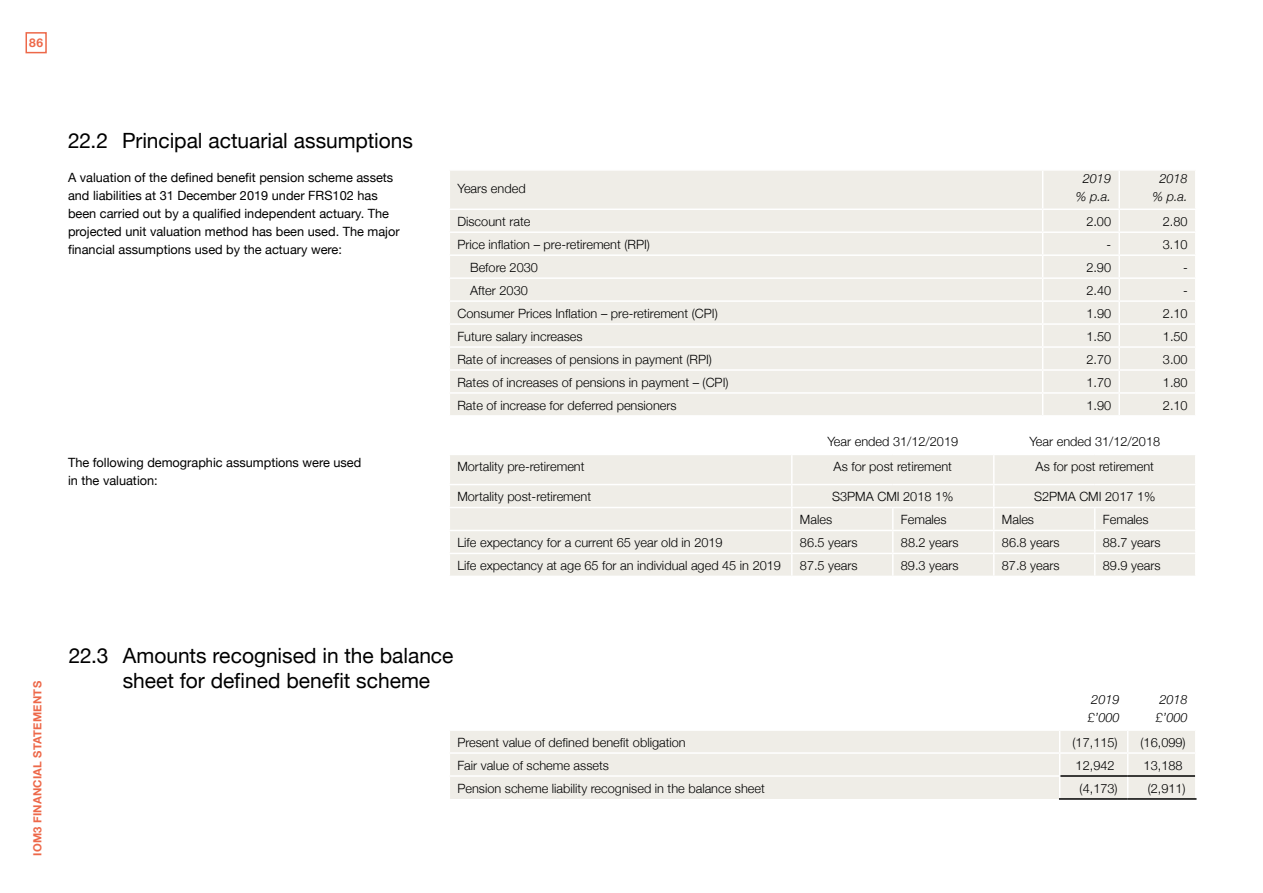
<style>
.page{position:relative;width:1263px;height:893px;background:#fff}
.page>*{position:absolute;margin:0;border:0;box-sizing:border-box;transform-origin:0 0}
.t1{font:21px/25.2px "Helvetica Neue";color:#000}
.t2{font:300 12.75px "Helvetica Neue";color:#000}
.t3{font:12.75px/18px "Helvetica Neue";color:#000}
.t4{font:italic 300 12.75px/18px "Helvetica Neue";color:#000}
.t5{font:700 12px "Helvetica Neue";color:#ed6849}
.t6{font:700 11.25px "Helvetica Neue";letter-spacing:.02em;color:#ed6849}
</style>
<div class="page">
<div style="left:26px;top:32px;width:21px;height:21px;border:2px solid #ed6849"></div>
<div style="left:450px;top:731px;width:745px;height:68px;background:#efede7"></div>
<hr style="left:449px;top:752px;width:611px;height:2px;background:#fff">
<hr style="left:1060px;top:752px;width:68px;height:2px;background:#fff">
<hr style="left:1128px;top:752px;width:68px;height:2px;background:#fff">
<hr style="left:449px;top:775px;width:611px;height:2px;background:#fff">
<svg style="left:1059px;top:731px;width:1px;height:67px"></svg>
<svg style="left:1127px;top:731px;width:1px;height:67px"></svg>
<hr style="left:1060px;top:775px;width:68px;height:2px;background:#000">
<hr style="left:1128px;top:775px;width:67px;height:2px;background:#000">
<hr style="left:1059px;top:798px;width:69px;height:2px;background:#000">
<hr style="left:1128px;top:798px;width:68px;height:2px;background:#000">
<div style="left:450px;top:455px;width:745px;height:121px;background:#efede7"></div>
<hr style="left:449px;top:484px;width:343px;height:1px;background:#fff">
<hr style="left:792px;top:484px;width:101px;height:1px;background:#fff">
<hr style="left:893px;top:484px;width:101px;height:1px;background:#fff">
<hr style="left:994px;top:484px;width:101px;height:1px;background:#fff">
<hr style="left:1095px;top:484px;width:101px;height:1px;background:#fff">
<hr style="left:449px;top:507px;width:343px;height:1px;background:#fff">
<hr style="left:792px;top:507px;width:101px;height:1px;background:#fff">
<hr style="left:893px;top:507px;width:101px;height:1px;background:#fff">
<hr style="left:994px;top:507px;width:101px;height:1px;background:#fff">
<hr style="left:1095px;top:507px;width:101px;height:1px;background:#fff">
<hr style="left:449px;top:530px;width:343px;height:1px;background:#fff">
<hr style="left:792px;top:530px;width:101px;height:1px;background:#fff">
<hr style="left:893px;top:530px;width:101px;height:1px;background:#fff">
<hr style="left:994px;top:530px;width:101px;height:1px;background:#fff">
<hr style="left:1095px;top:530px;width:101px;height:1px;background:#fff">
<hr style="left:449px;top:553px;width:343px;height:1px;background:#fff">
<hr style="left:792px;top:553px;width:101px;height:1px;background:#fff">
<svg style="left:791px;top:455px;width:1px;height:121px"></svg>
<hr style="left:893px;top:553px;width:101px;height:1px;background:#fff">
<svg style="left:892px;top:508px;width:1px;height:68px"></svg>
<hr style="left:994px;top:553px;width:101px;height:1px;background:#fff">
<svg style="left:993px;top:455px;width:1px;height:121px"></svg>
<hr style="left:1095px;top:553px;width:101px;height:1px;background:#fff">
<svg style="left:1094px;top:508px;width:1px;height:68px"></svg>
<div style="left:450px;top:171px;width:745px;height:244px;background:#efede7"></div>
<hr style="left:1042px;top:171px;width:1px;height:38px;background:#fff">
<hr style="left:1118px;top:171px;width:2px;height:38px;background:#fff">
<hr style="left:449px;top:209px;width:594px;height:1px;background:#fff">
<hr style="left:1043px;top:209px;width:76px;height:1px;background:#fff">
<hr style="left:1119px;top:209px;width:77px;height:1px;background:#fff">
<hr style="left:1118px;top:210px;width:2px;height:21px;background:#fff">
<hr style="left:449px;top:231px;width:594px;height:2px;background:#fff">
<hr style="left:1043px;top:231px;width:76px;height:2px;background:#fff">
<hr style="left:1119px;top:231px;width:77px;height:2px;background:#fff">
<hr style="left:1118px;top:233px;width:2px;height:21px;background:#fff">
<hr style="left:449px;top:254px;width:594px;height:2px;background:#fff">
<hr style="left:1043px;top:254px;width:76px;height:2px;background:#fff">
<hr style="left:1119px;top:254px;width:77px;height:2px;background:#fff">
<hr style="left:1118px;top:256px;width:2px;height:21px;background:#fff">
<hr style="left:449px;top:277px;width:594px;height:2px;background:#fff">
<hr style="left:1043px;top:277px;width:76px;height:2px;background:#fff">
<hr style="left:1119px;top:277px;width:77px;height:2px;background:#fff">
<hr style="left:1118px;top:279px;width:2px;height:21px;background:#fff">
<hr style="left:449px;top:300px;width:594px;height:2px;background:#fff">
<hr style="left:1043px;top:300px;width:76px;height:2px;background:#fff">
<hr style="left:1119px;top:300px;width:77px;height:2px;background:#fff">
<hr style="left:1118px;top:302px;width:2px;height:21px;background:#fff">
<hr style="left:449px;top:323px;width:594px;height:2px;background:#fff">
<hr style="left:1043px;top:323px;width:76px;height:2px;background:#fff">
<hr style="left:1119px;top:323px;width:77px;height:2px;background:#fff">
<hr style="left:1118px;top:325px;width:2px;height:21px;background:#fff">
<hr style="left:449px;top:346px;width:594px;height:2px;background:#fff">
<hr style="left:1043px;top:346px;width:76px;height:2px;background:#fff">
<hr style="left:1119px;top:346px;width:77px;height:2px;background:#fff">
<hr style="left:1118px;top:348px;width:2px;height:21px;background:#fff">
<hr style="left:449px;top:369px;width:594px;height:2px;background:#fff">
<hr style="left:1043px;top:369px;width:76px;height:2px;background:#fff">
<hr style="left:1119px;top:369px;width:77px;height:2px;background:#fff">
<hr style="left:1118px;top:371px;width:2px;height:21px;background:#fff">
<hr style="left:449px;top:392px;width:594px;height:2px;background:#fff">
<hr style="left:1043px;top:392px;width:76px;height:2px;background:#fff">
<svg style="left:1042px;top:210px;width:1px;height:205px"></svg>
<hr style="left:1119px;top:392px;width:77px;height:2px;background:#fff">
<hr style="left:1118px;top:394px;width:2px;height:21px;background:#fff">
<p class="t5" style="left:29px;top:33px;width:15px">86</p>
<h1 class="t1" style="left:68px;top:129px;width:346px">22.2 Principal actuarial assumptions</h1>
<p class="t3" style="left:68px;top:169px;width:333px">A valuation of the defined benefit pension scheme assets and liabilities at 31 December 2019 under FRS102 has been carried out by a qualified independent actuary. The projected unit valuation method has been used. The major financial assumptions used by the actuary were:</p>
<p class="t2" style="left:457px;top:178px;width:70px">Years ended</p>
<p class="t4" style="left:1076px;top:168px;width:37px;text-align:center">2019 % p.a.</p>
<p class="t4" style="left:1152px;top:168px;width:37px;text-align:center">2018 % p.a.</p>
<p class="t2" style="left:457px;top:211px;width:74px">Discount rate</p>
<p class="t2" style="left:1086px;top:211px;width:26px">2.00</p>
<p class="t2" style="left:1163px;top:211px;width:26px">2.80</p>
<p class="t2" style="left:457px;top:234px;width:194px">Price inflation – pre-retirement (RPI)</p>
<p class="t2" style="left:1106px;top:234px;width:6px">-</p>
<p class="t2" style="left:1163px;top:234px;width:26px">3.10</p>
<p class="t2" style="left:470px;top:257px;width:69px">Before 2030</p>
<p class="t2" style="left:1086px;top:257px;width:26px">2.90</p>
<p class="t2" style="left:1183px;top:257px;width:6px">-</p>
<p class="t2" style="left:470px;top:280px;width:59px">After 2030</p>
<p class="t2" style="left:1086px;top:280px;width:26px">2.40</p>
<p class="t2" style="left:1183px;top:280px;width:6px">-</p>
<p class="t2" style="left:457px;top:303px;width:262px">Consumer Prices Inflation – pre-retirement (CPI)</p>
<p class="t2" style="left:1086px;top:303px;width:26px">1.90</p>
<p class="t2" style="left:1163px;top:303px;width:26px">2.10</p>
<p class="t2" style="left:457px;top:326px;width:127px">Future salary increases</p>
<p class="t2" style="left:1086px;top:326px;width:26px">1.50</p>
<p class="t2" style="left:1163px;top:326px;width:26px">1.50</p>
<p class="t2" style="left:457px;top:349px;width:256px">Rate of increases of pensions in payment (RPI)</p>
<p class="t2" style="left:1086px;top:349px;width:26px">2.70</p>
<p class="t2" style="left:1163px;top:349px;width:26px">3.00</p>
<p class="t2" style="left:457px;top:372px;width:273px">Rates of increases of pensions in payment – (CPI)</p>
<p class="t2" style="left:1086px;top:372px;width:26px">1.70</p>
<p class="t2" style="left:1163px;top:372px;width:26px">1.80</p>
<p class="t2" style="left:457px;top:395px;width:221px">Rate of increase for deferred pensioners</p>
<p class="t2" style="left:1086px;top:395px;width:26px">1.90</p>
<p class="t2" style="left:1163px;top:395px;width:26px">2.10</p>
<p class="t3" style="left:68px;top:454px;width:295px">The following demographic assumptions were used in the valuation:</p>
<p class="t2" style="left:827px;top:431px;width:132px">Year ended 31/12/2019</p>
<p class="t2" style="left:1029px;top:431px;width:132px">Year ended 31/12/2018</p>
<p class="t2" style="left:457px;top:456px;width:129px">Mortality pre-retirement</p>
<p class="t2" style="left:834px;top:456px;width:120px">As for post retirement</p>
<p class="t2" style="left:1036px;top:456px;width:120px">As for post retirement</p>
<p class="t2" style="left:457px;top:486px;width:135px">Mortality post-retirement</p>
<p class="t2" style="left:832px;top:486px;width:123px">S3PMA CMI 2018 1%</p>
<p class="t2" style="left:1034px;top:486px;width:123px">S2PMA CMI 2017 1%</p>
<p class="t2" style="left:800px;top:509px;width:34px">Males</p>
<p class="t2" style="left:901px;top:509px;width:47px">Females</p>
<p class="t2" style="left:1002px;top:509px;width:34px">Males</p>
<p class="t2" style="left:1103px;top:509px;width:47px">Females</p>
<p class="t2" style="left:457px;top:532px;width:267px">Life expectancy for a current 65 year old in 2019</p>
<p class="t2" style="left:800px;top:532px;width:59px">86.5 years</p>
<p class="t2" style="left:901px;top:532px;width:59px">88.2 years</p>
<p class="t2" style="left:1002px;top:532px;width:59px">86.8 years</p>
<p class="t2" style="left:1103px;top:532px;width:59px">88.7 years</p>
<p class="t2" style="left:457px;top:555px;width:325px">Life expectancy at age 65 for an individual aged 45 in 2019</p>
<p class="t2" style="left:800px;top:555px;width:59px">87.5 years</p>
<p class="t2" style="left:901px;top:555px;width:59px">89.3 years</p>
<p class="t2" style="left:1002px;top:555px;width:59px">87.8 years</p>
<p class="t2" style="left:1103px;top:555px;width:59px">89.9 years</p>
<p class="t6" style="left:29px;top:856px;width:176px;rotate:-90deg">IOM3 FINANCIAL STATEMENTS</p>
<h1 class="t1" style="left:123px;top:644px;width:332px;text-indent:-54px">22.3 Amounts recognised in the balance sheet for defined benefit scheme</h1>
<p class="t4" style="left:1088px;top:689px;width:33px">2019 £’000</p>
<p class="t4" style="left:1156px;top:689px;width:33px">2018 £’000</p>
<p class="t2" style="left:457px;top:732px;width:230px">Present value of defined benefit obligation</p>
<p class="t2" style="left:1072px;top:732px;width:47px">(17,115)</p>
<p class="t2" style="left:1140px;top:732px;width:47px">(16,099)</p>
<p class="t2" style="left:457px;top:755px;width:153px">Fair value of scheme assets</p>
<p class="t2" style="left:1075px;top:755px;width:40px">12,942</p>
<p class="t2" style="left:1144px;top:755px;width:40px">13,188</p>
<p class="t2" style="left:457px;top:778px;width:309px">Pension scheme liability recognised in the balance sheet</p>
<p class="t2" style="left:1079px;top:778px;width:40px">(4,173)</p>
<p class="t2" style="left:1148px;top:778px;width:40px">(2,911)</p>
</div>
